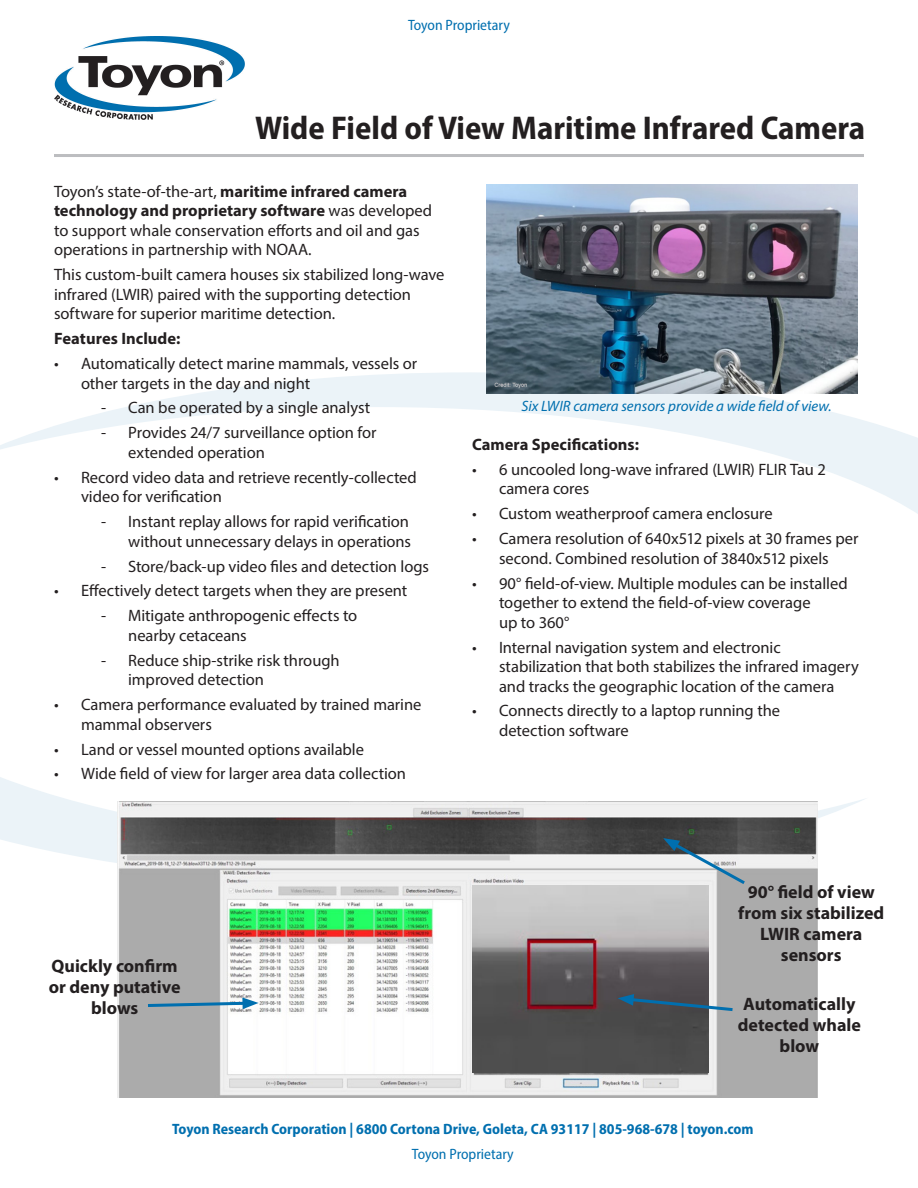
<style>
.page{position:relative;width:918px;height:1188px;background:#fff}
.page>*{position:absolute;margin:0;border:0;box-sizing:border-box;transform-origin:0 0}
.t1{font:700 semi-condensed 33px "Myriad Pro";color:#231f20}
.t2{font:700 18px/21px "Myriad Pro";color:#231f20;text-align:center}
.t3{font:16.5px/19.5px "Myriad Pro";color:#231f20}
.t4{font:700 16.5px "Myriad Pro";letter-spacing:.005em;color:#231f20}
.t5{font:700 semi-condensed 15px "Myriad Pro";color:#006faf}
.t6{font:italic 15px "Myriad Pro";color:#006faf}
.t7{font:semi-condensed 15px "Myriad Pro";color:#006faf}
.s1{font-weight:700}
</style>
<div class="page">
<svg style="left:0;top:777px;width:864px;height:105px"></svg>
<svg style="left:0;top:372px;width:918px;height:142px"></svg>
<img style="left:54px;top:37px;width:190px;height:83px">
<hr style="left:54px;top:154px;width:810px;height:3px;background:#bcbdc0">
<img style="left:486px;top:184px;width:372px;height:210px">
<img style="left:117px;top:801px;width:700px;height:297px">
<svg style="left:663px;top:838px;width:85px;height:49px"></svg>
<svg style="left:145px;top:997px;width:114px;height:12px"></svg>
<img style="left:472px;top:886px;width:236px;height:186px">
<svg style="left:618px;top:994px;width:118px;height:19px"></svg>
<p class="t7" style="left:408px;top:15px;width:103px">Toyon Proprietary</p>
<p class="t1" style="left:255px;top:107px;width:612px">Wide Field of View Maritime Infrared Camera</p>
<p class="t3" style="left:54px;top:181px;width:380px">Toyon’s state-of-the-art, <span class="s1">maritime infrared camera technology and proprietary software</span> was developed to support whale conservation efforts and oil and gas operations in partnership with NOAA.</p>
<p class="t3" style="left:54px;top:265px;width:392px">This custom-built camera houses six stabilized long-wave infrared (LWIR) paired with the supporting detection software for superior maritime detection.</p>
<p class="t4" style="left:54px;top:328px;width:128px">Features Include:</p>
<p class="t3" style="left:81px;top:354px;width:338px;text-indent:-27px">• Automatically detect marine mammals, vessels or other targets in the day and night</p>
<p class="t3" style="left:101px;top:398px;width:270px">- Can be operated by a single analyst</p>
<p class="t3" style="left:128px;top:423px;width:250px;text-indent:-27px">- Provides 24/7 surveillance option for extended operation</p>
<p class="t3" style="left:81px;top:467px;width:337px;text-indent:-27px">• Record video data and retrieve recently-collected video for verification</p>
<p class="t3" style="left:101px;top:512px;width:311px;text-align:right">- Instant replay allows for rapid verification without unnecessary delays in operations</p>
<p class="t3" style="left:101px;top:556px;width:329px">- Store/back-up video files and detection logs</p>
<p class="t3" style="left:54px;top:581px;width:355px">• Effectively detect targets when they are present</p>
<p class="t3" style="left:128px;top:606px;width:231px;text-indent:-27px">- Mitigate anthropogenic effects to nearby cetaceans</p>
<p class="t3" style="left:128px;top:650px;width:213px;text-indent:-27px">- Reduce ship-strike risk through improved detection</p>
<p class="t3" style="left:81px;top:695px;width:342px;text-indent:-27px">• Camera performance evaluated by trained marine mammal observers</p>
<p class="t3" style="left:54px;top:739px;width:312px">• Land or vessel mounted options available</p>
<p class="t3" style="left:54px;top:764px;width:354px">• Wide field of view for larger area data collection</p>
<p class="t6" style="left:521px;top:397px;width:312px">Six LWIR camera sensors provide a wide field of view.</p>
<p class="t4" style="left:472px;top:434px;width:168px">Camera Specifications:</p>
<p class="t3" style="left:499px;top:459px;width:328px;text-indent:-27px">• 6 uncooled long-wave infrared (LWIR) FLIR Tau 2 camera cores</p>
<p class="t3" style="left:472px;top:504px;width:302px">• Custom weatherproof camera enclosure</p>
<p class="t3" style="left:472px;top:529px;width:388px;text-align:center">• Camera resolution of 640x512 pixels at 30 frames per second. Combined resolution of 3840x512 pixels</p>
<p class="t3" style="left:499px;top:573px;width:350px;text-indent:-27px">• 90° field-of-view. Multiple modules can be installed together to extend the field-of-view coverage<br>up to 360°</p>
<p class="t3" style="left:499px;top:637px;width:361px;text-indent:-27px">• Internal navigation system and electronic stabilization that both stabilizes the infrared imagery and tracks the geographic location of the camera</p>
<p class="t3" style="left:499px;top:701px;width:283px;text-indent:-27px">• Connects directly to a laptop running the detection software</p>
<p class="t2" style="left:49px;top:955px;width:133px">Quickly confirm or deny putative blows</p>
<p class="t2" style="left:738px;top:880px;width:148px">90° field of view from six stabilized<br>LWIR camera sensors</p>
<p class="t2" style="left:738px;top:992px;width:125px">Automatically detected whale blow</p>
<p class="t5" style="left:172px;top:1120px;width:583px">Toyon Research Corporation | 6800 Cortona Drive, Goleta, CA 93117 | 805-968-678 | toyon.com</p>
<p class="t7" style="left:412px;top:1145px;width:103px">Toyon Proprietary</p>
</div>
